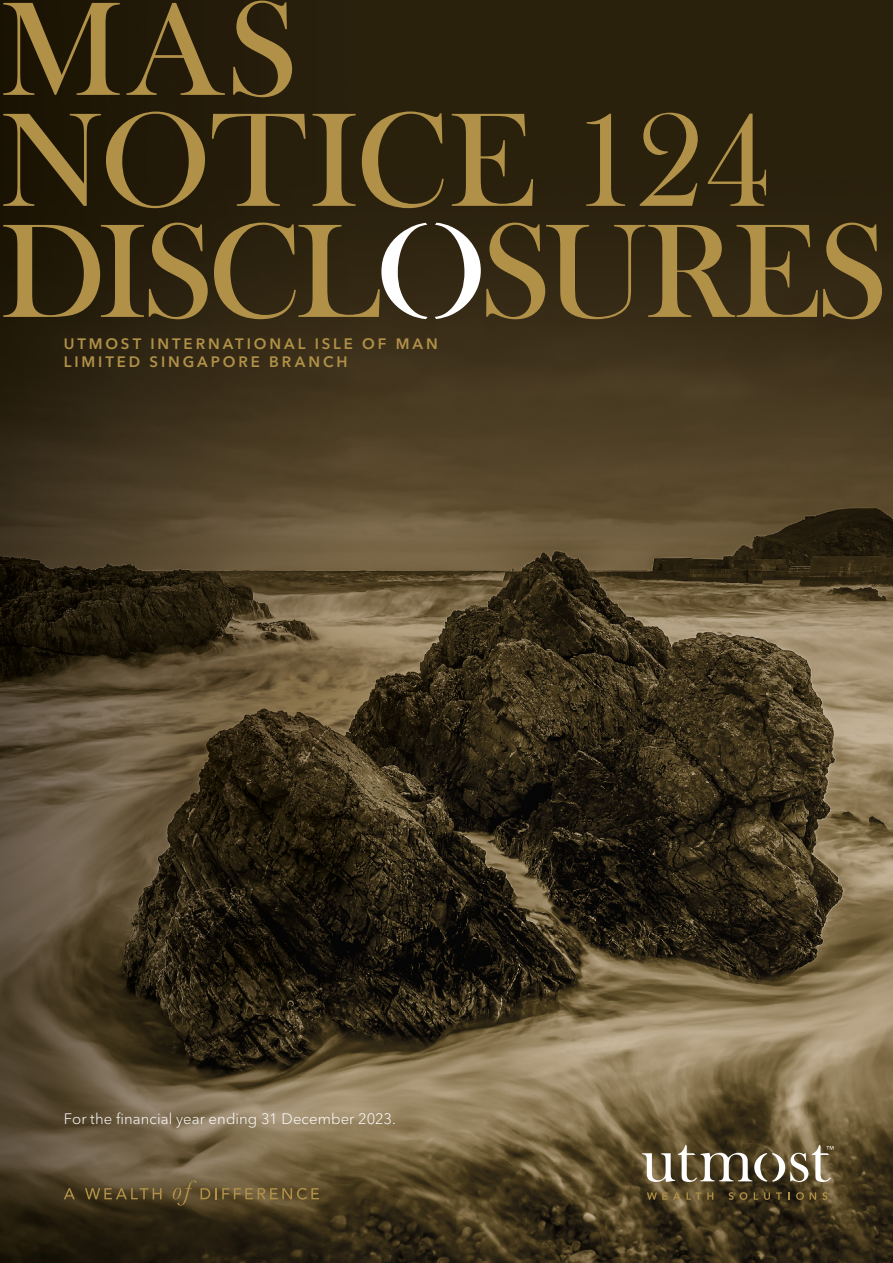
<style>
.page{position:relative;width:893px;height:1263px;background:#fff}
.page>*{position:absolute;margin:0;border:0;box-sizing:border-box;transform-origin:0 0}
.t1{font:138px/111px "Bask Old Face";letter-spacing:-.02em;color:#b19148}
.t2{font:600 15px "Avenir Next LT Pro";letter-spacing:.195em;color:#b19148}
.t3{font:300 15px "Avenir Next LT Pro";letter-spacing:.005em;color:#fff}
</style>
<div class="page">
<img style="left:0;top:0;width:893px;height:1263px">
<svg style="left:64px;top:1188px;width:11px;height:11px"></svg>
<svg style="left:85px;top:1188px;width:77px;height:11px"></svg>
<svg style="left:173px;top:1180px;width:146px;height:25px;background:#6e5b35"></svg>
<svg style="left:642px;top:1144px;width:191px;height:38px"></svg>
<svg style="left:647px;top:1192px;width:20px;height:8px"></svg>
<svg style="left:673px;top:1192px;width:28px;height:8px"></svg>
<svg style="left:707px;top:1192px;width:6px;height:8px"></svg>
<svg style="left:728px;top:1192px;width:6px;height:8px"></svg>
<svg style="left:740px;top:1192px;width:7px;height:8px"></svg>
<svg style="left:754px;top:1192px;width:4px;height:8px"></svg>
<svg style="left:764px;top:1192px;width:6px;height:8px"></svg>
<svg style="left:776px;top:1192px;width:6px;height:8px"></svg>
<svg style="left:788px;top:1192px;width:2px;height:8px"></svg>
<svg style="left:796px;top:1192px;width:8px;height:8px"></svg>
<svg style="left:810px;top:1192px;width:6px;height:8px"></svg>
<svg style="left:822px;top:1192px;width:5px;height:8px"></svg>
<svg style="left:381px;top:223px;width:46px;height:96px"></svg>
<svg style="left:435px;top:223px;width:46px;height:96px"></svg>
<h1 class="t1" style="left:0;top:-3px;width:772px">MAS<br>NOTICE 124<br>DISCL</h1>
<p class="t2" style="left:64px;top:335px;width:375px">UTMOST INTERNATIONAL ISLE OF MAN</p>
<h1 class="t1" style="left:480px;top:219px;width:410px">SURES</h1>
<p class="t2" style="left:64px;top:353px;width:285px">LIMITED SINGAPORE BRANCH</p>
<p class="t3" style="left:64px;top:1110px;width:334px">For the financial year ending 31 December 2023.</p>
</div>
